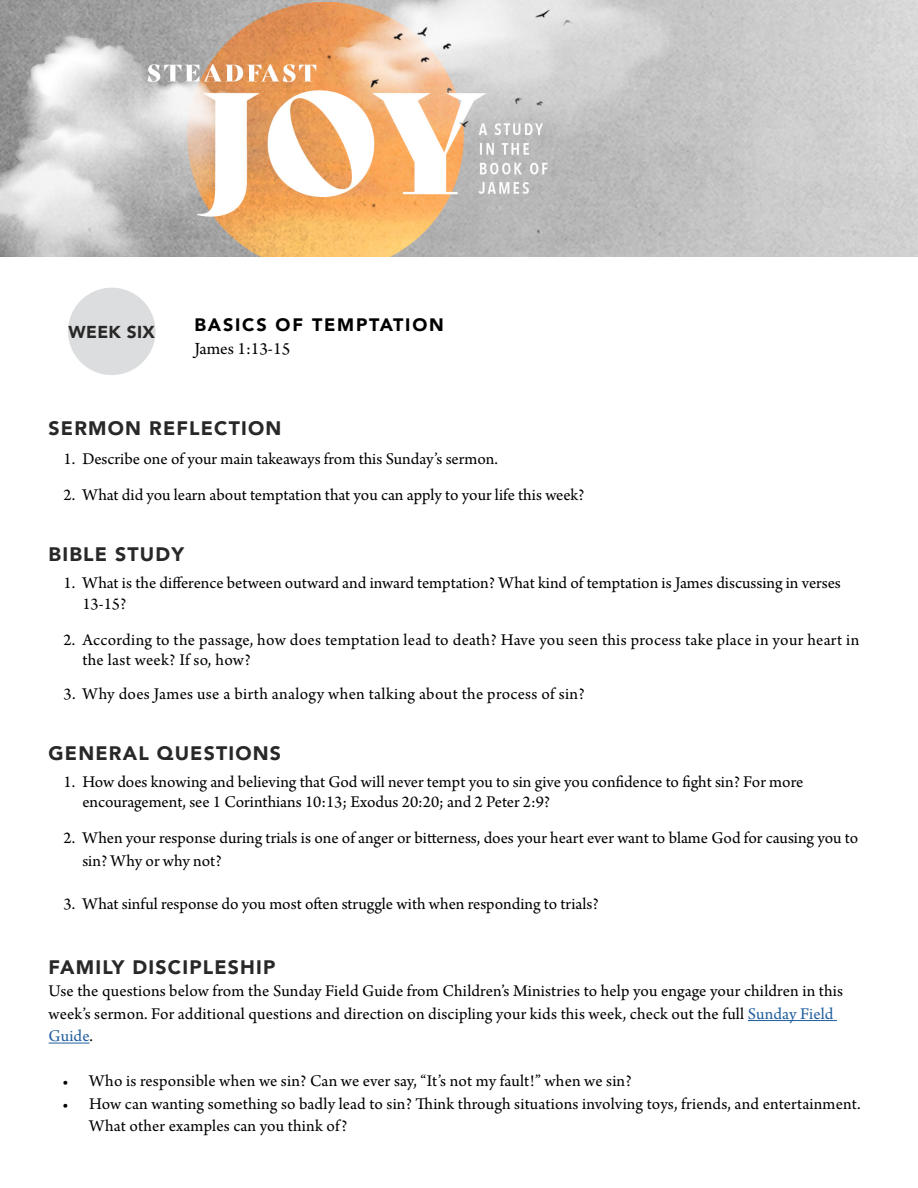
<style>
.page{position:relative;width:918px;height:1188px;background:#fff}
.page>*{position:absolute;margin:0;border:0;box-sizing:border-box;transform-origin:0 0}
.t1{font:900 19.5px "Avenir";letter-spacing:.06em;color:#292829}
.t2{font:900 18px "Avenir";letter-spacing:.1em;color:#000}
.t3{font:18px "Arno Pro";color:#000}
.t4{font:17.25px/22.5px "Arno Pro";letter-spacing:.005em;color:#000}
.t5{font:900 17.25px "Avenir";letter-spacing:.02em;color:#292829}
.s1{color:#215e9e}
</style>
<div class="page">
<img style="left:0;top:0;width:918px;height:256px">
<hr style="left:748px;top:1020px;width:89px;height:1px;background:#215e9e">
<hr style="left:49px;top:1043px;width:40px;height:1px;background:#215e9e">
<div style="left:68px;top:288px;width:87px;height:87px;background:#dcddde;border-radius:50%"></div>
<p class="t5" style="left:69px;top:317px;width:88px">WEEK SIX</p>
<p class="t2" style="left:194px;top:309px;width:251px">BASICS OF TEMPTATION</p>
<p class="t3" style="left:194px;top:338px;width:97px">James 1:13-15</p>
<p class="t1" style="left:49px;top:411px;width:234px">SERMON REFLECTION</p>
<p class="t4" style="left:64px;top:448px;width:436px">1. Describe one of your main takeaways from this Sunday’s sermon.</p>
<p class="t4" style="left:64px;top:484px;width:523px">2. What did you learn about temptation that you can apply to your life this week?</p>
<p class="t1" style="left:49px;top:538px;width:137px">BIBLE STUDY</p>
<p class="t4" style="left:82px;top:574px;width:760px;line-height:20.2px;text-indent:-19px">1. What is the difference between outward and inward temptation? What kind of temptation is James discussing in verses<br>13-15?</p>
<p class="t4" style="left:82px;top:630px;width:778px;line-height:20.2px;text-indent:-19px">2. According to the passage, how does temptation lead to death? Have you seen this process take place in your heart in the last week? If so, how?</p>
<p class="t4" style="left:64px;top:683px;width:523px">3. Why does James use a birth analogy when talking about the process of sin?</p>
<p class="t1" style="left:49px;top:737px;width:234px">GENERAL QUESTIONS</p>
<p class="t4" style="left:82px;top:773px;width:722px;line-height:20.2px;text-indent:-19px">1. How does knowing and believing that God will never tempt you to sin give you confidence to fight sin? For more encouragement, see 1 Corinthians 10:13; Exodus 20:20; and 2 Peter 2:9?</p>
<p class="t4" style="left:82px;top:828px;width:777px;text-indent:-19px">2. When your response during trials is one of anger or bitterness, does your heart ever want to blame God for causing you to sin? Why or why not?</p>
<p class="t4" style="left:64px;top:893px;width:537px">3. What sinful response do you most often struggle with when responding to trials?</p>
<p class="t1" style="left:49px;top:950px;width:228px">FAMILY DISCIPLESHIP</p>
<p class="t4" style="left:49px;top:981px;width:796px">Use the questions below from the Sunday Field Guide from Children’s Ministries to help you engage your children in this week’s sermon. For additional questions and direction on discipling your kids this week, check out the full <span class="s1">Sunday Field<br>Guide</span>.</p>
<p class="t4" style="left:62px;top:1071px;width:571px">• Who is responsible when we sin? Can we ever say, “It’s not my fault!” when we sin?</p>
<p class="t4" style="left:89px;top:1093px;width:773px;text-indent:-27px">• How can wanting something so badly lead to sin? Think through situations involving toys, friends, and entertainment.<br>What other examples can you think of?</p>
</div>
